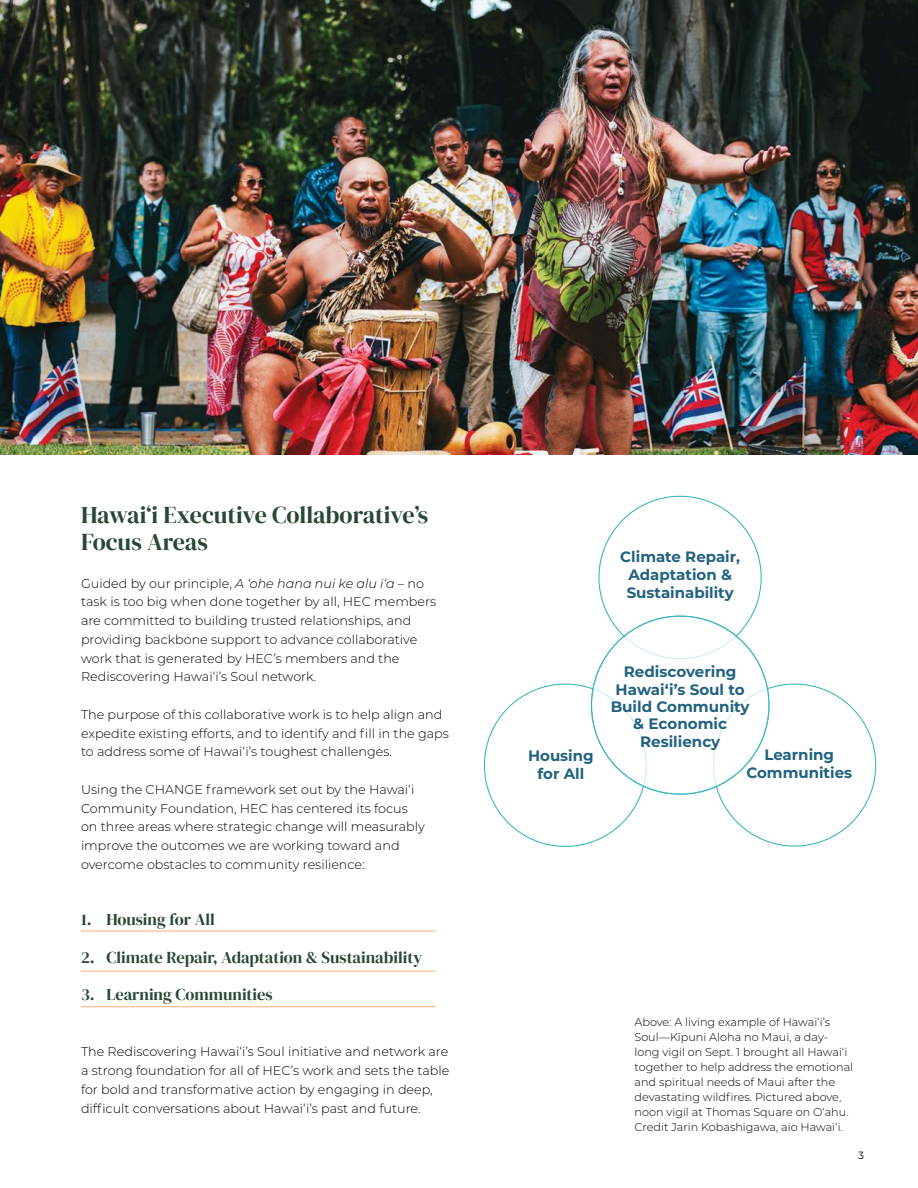
<style>
.page{position:relative;width:918px;height:1188px;background:#fff}
.page>*{position:absolute;margin:0;border:0;box-sizing:border-box;transform-origin:0 0}
.body{font:24px/27px "DM Serif Display";color:#2a4735}
.body-2{font:16.5px "DM Serif Display";color:#2a4735}
.body-3{font:700 15.15px/17.4px "Montserrat";color:#216280;text-align:center}
.body-4{font:700 15px "Montserrat";color:#216280}
.body-5{font:300 12.75px/18.8px "Montserrat";color:#000}
.body-6{font:300 11.25px/15px "Montserrat";color:#000}
.t1{font:10.5px "Montserrat";color:#000}
.s1{font-style:italic}
</style>
<div class="page">
<hr style="left:81px;top:931px;width:355px;height:1px;background:#faac76">
<hr style="left:81px;top:971px;width:355px;height:1px;background:#faac76">
<hr style="left:81px;top:1006px;width:355px;height:1px;background:#faac76">
<svg style="left:483px;top:495px;width:394px;height:352px"></svg>
<img style="left:0;top:0;width:918px;height:455px">
<p class="body" style="left:81px;top:502px;width:349px">Hawai‘i Executive Collaborative’s<br>Focus Areas</p>
<p class="body-5" style="left:81px;top:573px;width:357px">Guided by our principle, <span class="s1">A ‘ohe hana nui ke alu i‘a</span> – no task is too big when done together by all, HEC members are committed to building trusted relationships, and providing backbone support to advance collaborative work that is generated by HEC’s members and the Rediscovering Hawai‘i’s Soul network.</p>
<p class="body-5" style="left:81px;top:705px;width:370px">The purpose of this collaborative work is to help align and expedite existing efforts, and to identify and fill in the gaps to address some of Hawai‘i’s toughest challenges.</p>
<p class="body-5" style="left:81px;top:780px;width:345px">Using the CHANGE framework set out by the Hawai‘i Community Foundation, HEC has centered its focus on three areas where strategic change will measurably improve the outcomes we are working toward and overcome obstacles to community resilience:</p>
<p class="body-2" style="left:81px;top:910px;width:135px">1. Housing for All</p>
<p class="body-2" style="left:81px;top:948px;width:343px">2. Climate Repair, Adaptation &amp; Sustainability</p>
<p class="body-2" style="left:81px;top:985px;width:193px">3. Learning Communities</p>
<p class="body-5" style="left:81px;top:1042px;width:370px">The Rediscovering Hawai‘i’s Soul initiative and network are a strong foundation for all of HEC’s work and sets the table for bold and transformative action by engaging in deep, difficult conversations about Hawai‘i’s past and future.</p>
<p class="body-4" style="left:620px;top:546px;width:121px">Climate Repair,</p>
<p class="body-4" style="left:628px;top:564px;width:105px">Adaptation &amp;</p>
<p class="body-4" style="left:627px;top:582px;width:108px">Sustainability</p>
<p class="body-4" style="left:528px;top:745px;width:67px">Housing</p>
<p class="body-4" style="left:538px;top:763px;width:48px">for All</p>
<p class="body-3" style="left:611px;top:662px;width:141px">Rediscovering<br>Hawai‘i’s Soul to<br>Build Community &amp; Economic<br>Resiliency</p>
<p class="body-4" style="left:764px;top:744px;width:71px">Learning</p>
<p class="body-4" style="left:746px;top:762px;width:107px">Communities</p>
<p class="body-6" style="left:634px;top:1015px;width:220px">Above: A living example of Hawai‘i’s Soul—Kīpuni Aloha no Maui, a day&shy;long vigil on Sept. 1 brought all Hawai‘i together to help address the emotional and spiritual needs of Maui after the devastating wildfires. Pictured above, noon vigil at Thomas Square on O‘ahu.<br>Credit Jarin Kobashigawa, aio Hawai‘i.</p>
<p class="t1" style="left:858px;top:1148px;width:7px">3</p>
</div>
